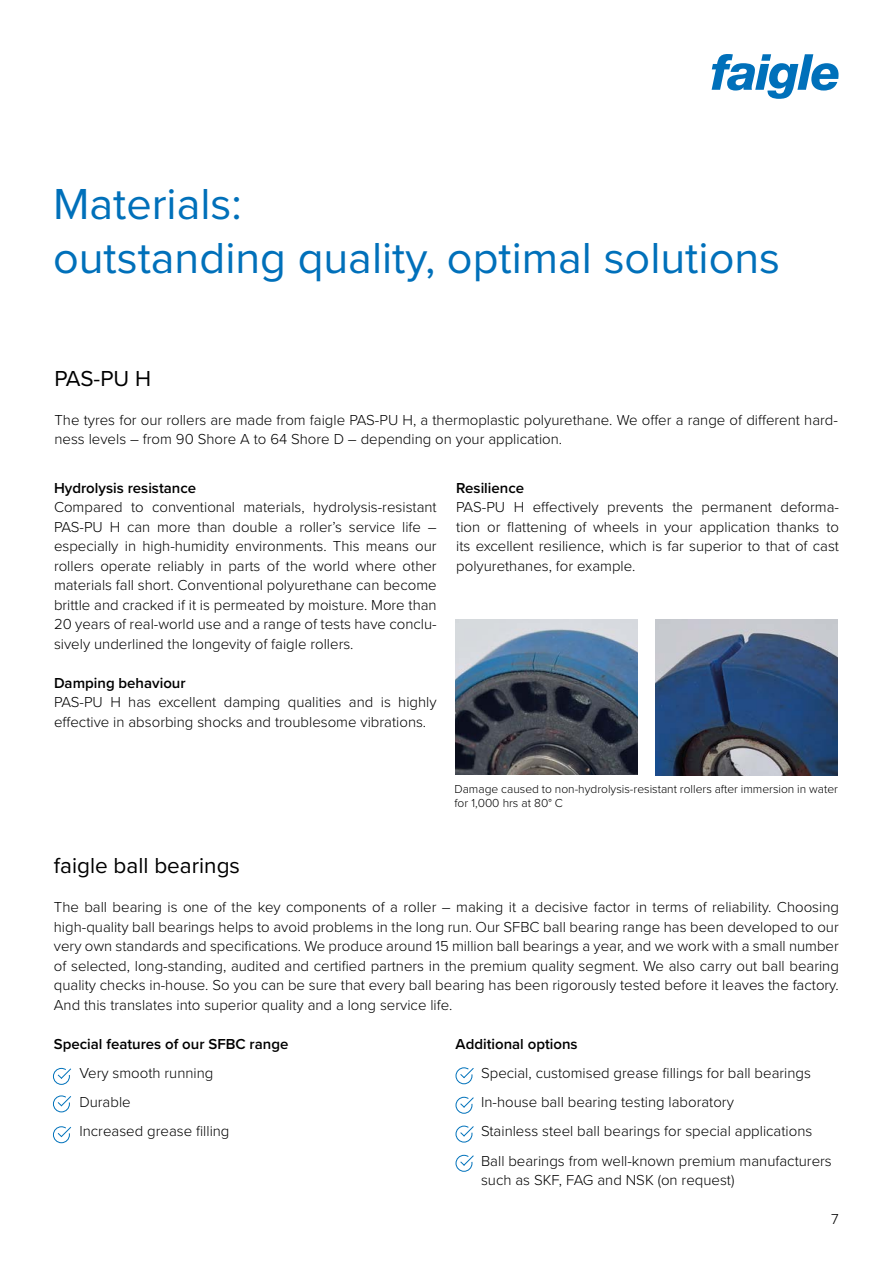
<style>
.page{position:relative;width:893px;height:1263px;background:#fff}
.page>*{position:absolute;margin:0;border:0;box-sizing:border-box;transform-origin:0 0}
.t1{font:45px/54px "Proxima Nova";color:#0070ba}
.t2{font:22.5px "Proxima Nova";color:#000}
.t3{font:300 15px/19.5px "Proxima Nova";color:#000}
.t4{font:600 15px "Proxima Nova";color:#000}
.t5{font:300 12px/14.4px "Proxima Nova";color:#000}
</style>
<div class="page">
<svg style="left:712px;top:54px;width:126px;height:45px"></svg>
<img style="left:455px;top:620px;width:182px;height:155px">
<img style="left:655px;top:620px;width:183px;height:156px">
<svg style="left:53px;top:1068px;width:18px;height:17px"></svg>
<svg style="left:53px;top:1095px;width:18px;height:17px"></svg>
<svg style="left:53px;top:1126px;width:18px;height:17px"></svg>
<svg style="left:456px;top:1067px;width:18px;height:17px"></svg>
<svg style="left:456px;top:1097px;width:18px;height:17px"></svg>
<svg style="left:456px;top:1126px;width:18px;height:16px"></svg>
<svg style="left:456px;top:1155px;width:18px;height:17px"></svg>
<h1 class="t1" style="left:53px;top:175px;width:729px">Materials:<br>outstanding quality, optimal solutions</h1>
<h2 class="t2" style="left:54px;top:361px;width:98px">PAS-PU H</h2>
<p class="t3" style="left:54px;top:409px;width:785px">The tyres for our rollers are made from faigle PAS-PU H, a thermoplastic polyurethane. We offer a range of different hard&shy;ness levels – from 90 Shore A to 64 Shore D – depending on your application.</p>
<p class="t4" style="left:456px;top:477px;width:69px">Resilience</p>
<p class="t3" style="left:456px;top:497px;width:384px;text-align:justify">PAS-PU H effectively prevents the permanent deforma&shy;tion or flattening of wheels in your application thanks to its excellent resilience, which is far superior to that of cast polyurethanes, for example.</p>
<p class="t4" style="left:54px;top:477px;width:144px">Hydrolysis resistance</p>
<p class="t3" style="left:54px;top:497px;width:384px;text-align:justify">Compared to conventional materials, hydrolysis-resistant PAS-PU H can more than double a roller’s service life – especially in high-humidity environments. This means our rollers operate reliably in parts of the world where other materials fall short. Conventional polyurethane can become brittle and cracked if it is permeated by moisture. More than 20 years of real-world use and a range of tests have conclu&shy;sively underlined the longevity of faigle rollers.</p>
<p class="t4" style="left:54px;top:672px;width:133px">Damping behaviour</p>
<p class="t3" style="left:54px;top:692px;width:384px">PAS-PU H has excellent damping qualities and is highly effective in absorbing shocks and troublesome vibrations.</p>
<p class="t5" style="left:454px;top:781px;width:385px">Damage caused to non-hydrolysis-resistant rollers after immersion in water for 1,000 hrs at 80° C</p>
<h2 class="t2" style="left:54px;top:849px;width:188px">faigle ball bearings</h2>
<p class="t3" style="left:54px;top:896px;width:787px;text-align:justify">The ball bearing is one of the key components of a roller – making it a decisive factor in terms of reliability. Choosing high-quality ball bearings helps to avoid problems in the long run. Our SFBC ball bearing range has been developed to our very own standards and specifications. We produce around 15 million ball bearings a year, and we work with a small number of selected, long-standing, audited and certified partners in the premium quality segment. We also carry out ball bearing quality checks in-house. So you can be sure that every ball bearing has been rigorously tested before it leaves the factory.<br>And this translates into superior quality and a long service life.</p>
<p class="t4" style="left:54px;top:1032px;width:236px">Special features of our SFBC range</p>
<p class="t3" style="left:79px;top:1057px;width:152px;line-height:29.2px">Very smooth running<br>Durable<br>Increased grease filling</p>
<p class="t4" style="left:456px;top:1032px;width:124px">Additional options</p>
<p class="t3" style="left:481px;top:1057px;width:352px;line-height:29.2px">Special, customised grease fillings for ball bearings In-house ball bearing testing laboratory<br>Stainless steel ball bearings for special applications Ball bearings from well-known premium manufacturers</p>
<p class="t3" style="left:481px;top:1169px;width:255px">such as SKF, FAG and NSK (on request)</p>
<p class="t3" style="left:831px;top:1208px;width:9px">7</p>
</div>
